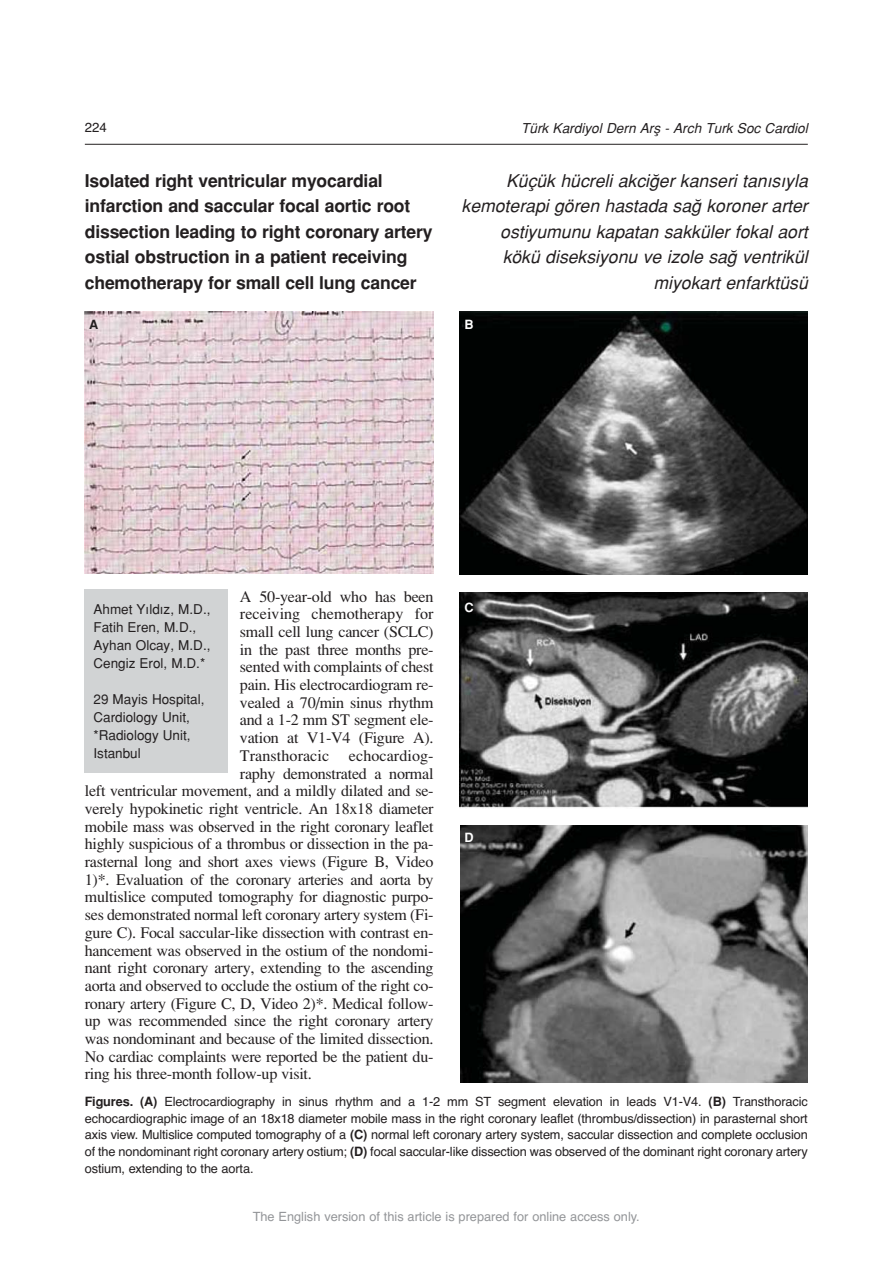
<style>
.page{position:relative;width:893px;height:1263px;background:#fff}
.page>*{position:absolute;margin:0;border:0;box-sizing:border-box;transform-origin:0 0}
.t1{font:700 17.7px/25.5px "Helvetica";letter-spacing:-.01em;color:#231f20}
.t2{font:italic 17.7px/25.5px "Helvetica";color:#231f20;text-align:right}
.t3{font:16.05px "Times Turk";letter-spacing:-.015em;color:#231f20}
.t4{font:16.05px "Times Turk";letter-spacing:.005em;color:#231f20}
.t5{font:italic 13.65px "Helvetica";color:#231f20}
.t6{font:13.5px/18px "Helvetica";color:#231f20}
.t7{font:13.2px "Helvetica TU";color:#231f20}
.t8{font:12.75px/16.8px "Helvetica TU";letter-spacing:-.01em;color:#231f20;text-align:justify}
.t9{font:12.75px "Helvetica TU";color:#939598}
.t10{font:700 12.75px "Helvetica";color:#fff}
.t11{font:700 12.75px "Helvetica";color:#231f20}
.s1{font-family:"Helvetica";font-weight:700}
</style>
<div class="page">
<hr style="left:85px;top:144px;width:723px;height:1px;background:#231f20">
<img style="left:459px;top:312px;width:349px;height:263px">
<img style="left:459px;top:592px;width:349px;height:216px">
<img style="left:460px;top:826px;width:348px;height:257px">
<img style="left:85px;top:312px;width:348px;height:262px">
<div style="left:85px;top:589px;width:143px;height:183px;background:#d1d3d4"></div>
<p class="t7" style="left:85px;top:122px;width:24px">224</p>
<p class="t5" style="left:521px;top:124px;width:288px">Türk Kardiyol Dern Arfl - Arch Turk Soc Cardiol</p>
<p class="t1" style="left:85px;top:170px;width:349px">Isolated right ventricular myocardial infarction and saccular focal aortic root dissection leading to right coronary artery ostial obstruction in a patient receiving chemotherapy for small cell lung cancer</p>
<p class="t2" style="left:461px;top:170px;width:348px">Küçük hücreli akci¤er kanseri tan›s›yla kemoterapi gören hastada sa¤ koroner arter ostiyumunu kapatan sakküler fokal aort kökü diseksiyonu ve izole sa¤ ventrikül miyokart enfarktüsü</p>
<p class="t11" style="left:89px;top:320px;width:11px">A</p>
<p class="t10" style="left:464px;top:320px;width:11px">B</p>
<p class="t3" style="left:240px;top:591px;width:195px">A 50-year-old who has been</p>
<p class="t4" style="left:240px;top:608px;width:195px">receiving chemotherapy for</p>
<p class="t3" style="left:240px;top:626px;width:195px">small cell lung cancer (SCLC)</p>
<p class="t3" style="left:240px;top:644px;width:195px">in the past three months pre-</p>
<p class="t3" style="left:240px;top:661px;width:195px">sented with complaints of chest</p>
<p class="t3" style="left:240px;top:679px;width:195px">pain. His electrocardiogram re-</p>
<p class="t3" style="left:240px;top:697px;width:195px">vealed a 70/min sinus rhythm</p>
<p class="t3" style="left:240px;top:715px;width:195px">and a 1-2 mm ST segment ele-</p>
<p class="t3" style="left:240px;top:732px;width:195px">vation at V1-V4 (Figure A).</p>
<p class="t4" style="left:240px;top:750px;width:195px">Transthoracic echocardiog-</p>
<p class="t3" style="left:240px;top:768px;width:195px">raphy demonstrated a normal</p>
<p class="t3" style="left:85px;top:785px;width:350px">left ventricular movement, and a mildly dilated and se-</p>
<p class="t3" style="left:85px;top:803px;width:350px">verely hypokinetic right ventricle. An 18x18 diameter</p>
<p class="t3" style="left:85px;top:821px;width:350px">mobile mass was observed in the right coronary leaflet</p>
<p class="t3" style="left:85px;top:838px;width:350px">highly suspicious of a thrombus or dissection in the pa-</p>
<p class="t3" style="left:85px;top:856px;width:350px">rasternal long and short axes views (Figure B, Video</p>
<p class="t3" style="left:85px;top:874px;width:350px">1)*. Evaluation of the coronary arteries and aorta by</p>
<p class="t3" style="left:85px;top:892px;width:350px">multislice computed tomography for diagnostic purpo-</p>
<p class="t3" style="left:85px;top:909px;width:350px">ses demonstrated normal left coronary artery system (Fi-</p>
<p class="t3" style="left:85px;top:927px;width:350px">gure C). Focal saccular-like dissection with contrast en-</p>
<p class="t3" style="left:85px;top:945px;width:350px">hancement was observed in the ostium of the nondomi-</p>
<p class="t3" style="left:85px;top:962px;width:350px">nant right coronary artery, extending to the ascending</p>
<p class="t3" style="left:85px;top:980px;width:350px">aorta and observed to occlude the ostium of the right co-</p>
<p class="t3" style="left:85px;top:998px;width:350px">ronary artery (Figure C, D, Video 2)*. Medical follow-</p>
<p class="t3" style="left:85px;top:1015px;width:350px">up was recommended since the right coronary artery</p>
<p class="t3" style="left:85px;top:1033px;width:350px">was nondominant and because of the limited dissection.</p>
<p class="t3" style="left:85px;top:1051px;width:350px">No cardiac complaints were reported be the patient du-</p>
<p class="t3" style="left:85px;top:1069px;width:228px">ring his three-month follow-up visit.</p>
<p class="t6" style="left:93px;top:601px;width:119px">Ahmet Y›ld›z, M.D.,<br>Fatih Eren, M.D.,<br>Ayhan Olcay, M.D.,<br>Cengiz Erol, M.D.*</p>
<p class="t6" style="left:93px;top:691px;width:113px">29 Mayis Hospital,<br>Cardiology Unit, *Radiology Unit,<br>Istanbul</p>
<p class="t10" style="left:464px;top:602px;width:11px">C</p>
<p class="t10" style="left:464px;top:833px;width:11px">D</p>
<p class="t8" style="left:85px;top:1094px;width:724px"><span class="s1">Figures. (A)</span> Electrocardiography in sinus rhythm and a 1-2 mm ST segment elevation in leads V1-V4. <span class="s1">(B)</span> Transthoracic echocardiographic image of an 18x18 diameter mobile mass in the right coronary leaflet (thrombus/dissection) in parasternal short axis view. Multislice computed tomography of a <span class="s1">(C)</span> normal left coronary artery system, saccular dissection and complete occlusion of the nondominant right coronary artery ostium; <span class="s1">(D)</span> focal saccular-like dissection was observed of the dominant right coronary artery ostium, extending to the aorta.</p>
<p class="t9" style="left:253px;top:1212px;width:389px">The English version of this article is prepared for online access only.</p>
</div>
